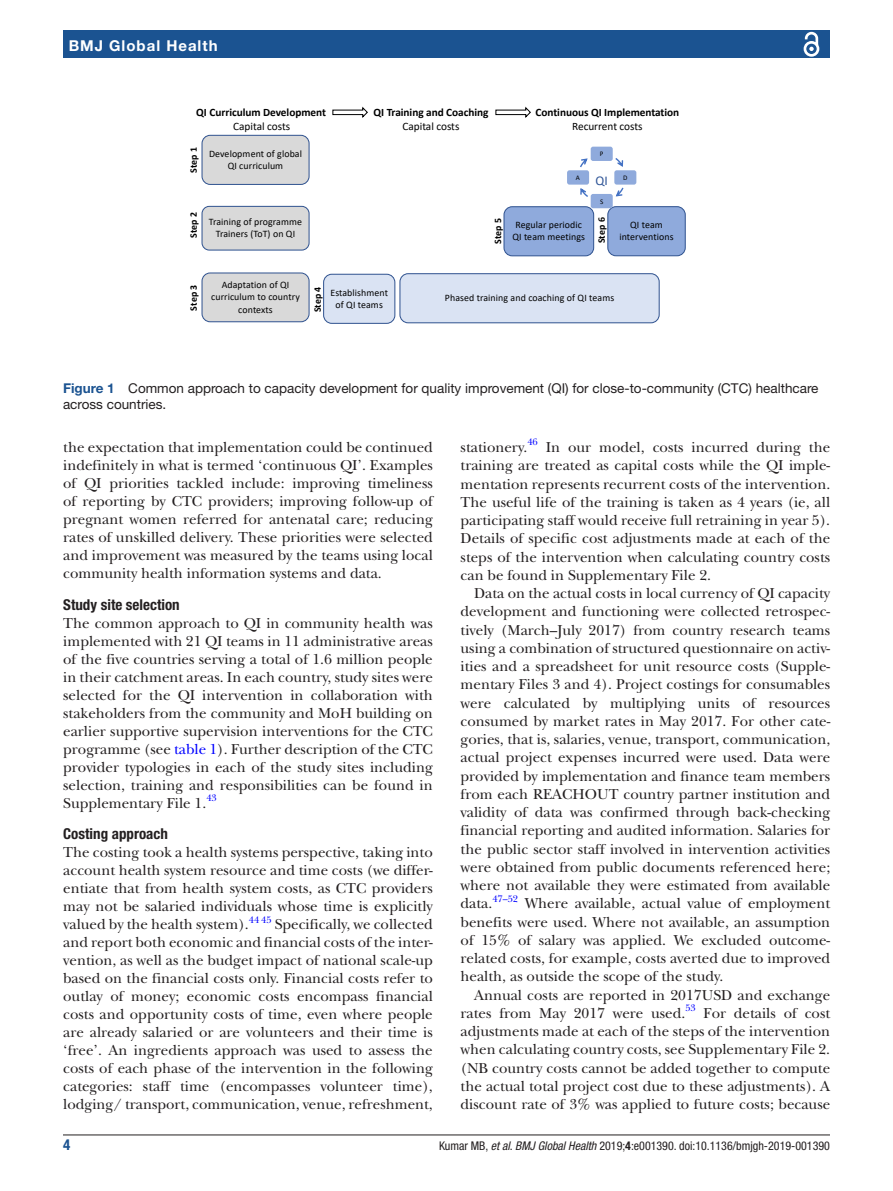
<style>
.page{position:relative;width:893px;height:1191px;background:#fff}
.page>*{position:absolute;margin:0;border:0;box-sizing:border-box;transform-origin:0 0}
.t1{font:15px/18.3px "New Baskerville";color:#231f20;text-align:justify}
.t2{font:700 condensed 15px "Helvetica Neue LT Std";color:#231f20}
.t3{font:700 15px "Helvetica Neue LT Std";letter-spacing:.065em;color:#fff}
.t4{font:700 condensed 15px "Helvetica Neue LT Std";color:#1b5391}
.t5{font:13.5px/16.2px "Helvetica Neue LT Std";color:#231f20}
.t6{font:13.35px "Calibri";color:#2f5597}
.t7{font:condensed 12px "Helvetica Neue LT Std";color:#231f20}
.t8{font:700 11.25px "Calibri";letter-spacing:-.005em;color:#000}
.t9{font:11.25px "Calibri";letter-spacing:-.005em;color:#000}
.t10{font:9.9px/12px "Calibri";letter-spacing:.01em;color:#000;text-align:center}
.t11{font:700 9.9px "Calibri";letter-spacing:.005em;color:#000}
.t12{font:9.9px "New Baskerville";color:#00f}
.t13{font:7.05px "Calibri";color:#000}
.s1{font-weight:700;color:#1b5391}
.s2{color:#00f}
.s3{font-style:italic}
.s4{font-weight:700}
</style>
<div class="page">
<hr style="left:63px;top:1134px;width:767px;height:1px;background:#231f20">
<div style="left:63px;top:31px;width:767px;height:27px;background:#1b5391"></div>
<svg style="left:803px;top:31px;width:17px;height:26px"></svg>
<div style="left:202px;top:135px;width:107px;height:49px;background:#d9d9d9;border-radius:8px"></div>
<div style="left:202px;top:135px;width:107px;height:50px;border:1px solid #2f528f;border-radius:8px"></div>
<div style="left:202px;top:206px;width:107px;height:44px;background:#d9d9d9;border-radius:7px"></div>
<div style="left:202px;top:206px;width:107px;height:44px;border:1px solid #2f528f;border-radius:7px"></div>
<div style="left:202px;top:273px;width:107px;height:49px;background:#d9d9d9;border-radius:8px"></div>
<div style="left:202px;top:273px;width:107px;height:49px;border:1px solid #2f528f;border-radius:8px"></div>
<div style="left:324px;top:274px;width:71px;height:49px;background:#dae3f3;border-radius:8px"></div>
<div style="left:323px;top:274px;width:72px;height:50px;border:1px solid #2f528f;border-radius:8px"></div>
<div style="left:504px;top:207px;width:90px;height:49px;background:#8faadc;border-radius:8px"></div>
<div style="left:504px;top:206px;width:90px;height:50px;border:1px solid #2f528f;border-radius:8px"></div>
<div style="left:608px;top:207px;width:77px;height:49px;background:#8faadc;border-radius:8px"></div>
<div style="left:607px;top:206px;width:79px;height:50px;border:1px solid #2f528f;border-radius:8px"></div>
<div style="left:591px;top:147px;width:22px;height:14px;background:#8faadc;border-radius:2px"></div>
<svg style="left:615px;top:158px;width:8px;height:9px"></svg>
<div style="left:614px;top:170px;width:22px;height:15px;background:#8faadc;border-radius:2px"></div>
<svg style="left:616px;top:188px;width:7px;height:8px"></svg>
<div style="left:591px;top:194px;width:22px;height:14px;background:#8faadc;border-radius:2px"></div>
<svg style="left:580px;top:188px;width:8px;height:9px"></svg>
<div style="left:567px;top:170px;width:22px;height:15px;background:#8faadc;border-radius:2px"></div>
<svg style="left:580px;top:158px;width:8px;height:9px"></svg>
<div style="left:400px;top:274px;width:259px;height:49px;background:#dae3f3;border-radius:8px"></div>
<div style="left:400px;top:273px;width:259px;height:50px;border:1px solid #2f528f;border-radius:8px"></div>
<svg style="left:332px;top:106px;width:36px;height:12px"></svg>
<svg style="left:495px;top:106px;width:36px;height:12px"></svg>
<p class="t3" style="left:69px;top:36px;width:150px">BMJ Global Health</p>
<p class="t8" style="left:196px;top:104px;width:131px">QI%Curriculum%Development</p>
<p class="t9" style="left:233px;top:118px;width:58px">Capital*costs</p>
<p class="t8" style="left:373px;top:104px;width:117px">QI%Training%and%Coaching</p>
<p class="t9" style="left:403px;top:118px;width:58px">Capital*costs</p>
<p class="t8" style="left:536px;top:104px;width:145px">Continuous%QI%Implementation</p>
<p class="t9" style="left:572px;top:118px;width:72px">Recurrent*costs</p>
<p class="t11" style="left:187px;top:173px;width:27px;rotate:-90deg">Step%1</p>
<p class="t10" style="left:209px;top:147px;width:97px">Development*of*global*<br>QI*curriculum</p>
<p class="t13" style="left:600px;top:149px;width:5px">P</p>
<p class="t6" style="left:576px;top:171px;width:33px"><sup>A</sup> QI</p>
<p class="t13" style="left:623px;top:173px;width:6px">D</p>
<p class="t13" style="left:600px;top:196px;width:5px">S</p>
<p class="t11" style="left:187px;top:238px;width:27px;rotate:-90deg">Step%2</p>
<p class="t10" style="left:209px;top:216px;width:95px">Training*of*programme<br>Trainers*(ToT)*on*QI</p>
<p class="t11" style="left:594px;top:243px;width:27px;rotate:-90deg">Step%6</p>
<p class="t11" style="left:491px;top:244px;width:27px;rotate:-90deg">Step%5</p>
<p class="t10" style="left:619px;top:219px;width:56px">QI*team* interventions</p>
<p class="t10" style="left:512px;top:219px;width:74px">Regular*periodic*<br>QI*team*meetings</p>
<p class="t10" style="left:211px;top:279px;width:92px">Adaptation*of*QI* curriculum*to*country* contexts</p>
<p class="t11" style="left:187px;top:310px;width:27px;rotate:-90deg">Step%3</p>
<p class="t10" style="left:330px;top:286px;width:61px">Establishment* of*QI*teams</p>
<p class="t11" style="left:310px;top:312px;width:27px;rotate:-90deg">Step%4</p>
<p class="t10" style="left:445px;top:292px;width:171px">Phased*training*and*coaching*of*QI*teams</p>
<p class="t5" style="left:63px;top:379px;width:757px"><span class="s1">Figure 1</span> Common approach to capacity development for quality improvement (QI) for close-to-community (CTC) healthcare across countries.</p>
<p class="t1" style="left:63px;top:438px;width:371px">the expectation that implementation could be continued indefinitely in what is termed ‘continuous QI’. Examples of QI priorities tackled include: improving timeliness of reporting by CTC providers; improving follow-up of pregnant women referred for antenatal care; reducing rates of unskilled delivery. These priorities were selected and improvement was measured by the teams using local community health information systems and data.</p>
<p class="t2" style="left:63px;top:595px;width:118px">Study site selection</p>
<p class="t1" style="left:63px;top:614px;width:371px">The common approach to QI in community health was implemented with 21 QI teams in 11 administrative areas of the five countries serving a total of 1.6 million people in their catchment areas. In each country, study sites were selected for the QI intervention in collaboration with stakeholders from the community and MoH building on earlier supportive supervision interventions for the CTC programme (see <span class="s2">table 1</span>). Further description of the CTC provider typologies in each of the study sites including selection, training and responsibilities can be found in Supplementary File 1.</p>
<p class="t1" style="left:461px;top:438px;width:68px">stationery.</p>
<p class="t12" style="left:527px;top:436px;width:12px">46</p>
<p class="t1" style="left:461px;top:438px;width:371px;text-indent:85px">In our model, costs incurred during the training are treated as capital costs while the QI imple&shy;mentation represents recurrent costs of the intervention.<br>The useful life of the training is taken as 4 years (ie, all participating staff would receive full retraining in year 5).<br>Details of specific cost adjustments made at each of the steps of the intervention when calculating country costs can be found in Supplementary File 2.</p>
<p class="t1" style="left:461px;top:584px;width:371px;text-indent:14px">Data on the actual costs in local currency of QI capacity development and functioning were collected retrospec&shy;tively (March–July 2017) from country research teams using a combination of structured questionnaire on activ&shy;ities and a spreadsheet for unit resource costs (Supple&shy;mentary Files 3 and 4). Project costings for consumables were calculated by multiplying units of resources consumed by market rates in May 2017. For other cate&shy;gories, that is, salaries, venue, transport, communication, actual project expenses incurred were used. Data were provided by implementation and finance team members from each REACHOUT country partner institution and validity of data was confirmed through back-checking financial reporting and audited information. Salaries for the public sector staff involved in intervention activities were obtained from public documents referenced here; where not available they were estimated from available data.<sup>47–52</sup> Where available, actual value of employment benefits were used. Where not available, an assumption of 15% of salary was applied. We excluded outcome&shy;related costs, for example, costs averted due to improved health, as outside the scope of the study.</p>
<p class="t1" style="left:461px;top:985px;width:371px;text-indent:14px">Annual costs are reported in 2017USD and exchange rates from May 2017 were used.</p>
<p class="t12" style="left:206px;top:792px;width:12px">43</p>
<p class="t2" style="left:63px;top:825px;width:106px">Costing approach</p>
<p class="t1" style="left:63px;top:843px;width:371px">The costing took a health systems perspective, taking into account health system resource and time costs (we differ&shy;entiate that from health system costs, as CTC providers may not be salaried individuals whose time is explicitly valued by the health system).</p>
<p class="t12" style="left:249px;top:913px;width:24px">44 45</p>
<p class="t1" style="left:63px;top:915px;width:371px;text-indent:211px">Specifically, we collected and report both economic and financial costs of the inter&shy;vention, as well as the budget impact of national scale-up based on the financial costs only. Financial costs refer to outlay of money; economic costs encompass financial costs and opportunity costs of time, even where people are already salaried or are volunteers and their time is ‘free’. An ingredients approach was used to assess the costs of each phase of the intervention in the following categories: staff time (encompasses volunteer time), lodging/ transport, communication, venue, refreshment,</p>
<p class="t12" style="left:685px;top:1002px;width:12px">53</p>
<p class="t1" style="left:461px;top:1004px;width:371px;text-indent:243px">For details of cost adjustments made at each of the steps of the intervention when calculating country costs, see Supplementary File 2. (NB country costs cannot be added together to compute the actual total project cost due to these adjustments). A discount rate of 3% was applied to future costs; because</p>
<p class="t4" style="left:63px;top:1135px;width:9px">4</p>
<p class="t7" style="left:439px;top:1138px;width:392px">Kumar MB, <span class="s3">et al</span>. <span class="s3">BMJ Global Health</span> 2019;<span class="s4">4</span>:e001390. doi:10.1136/bmjgh-2019-001390</p>
</div>
